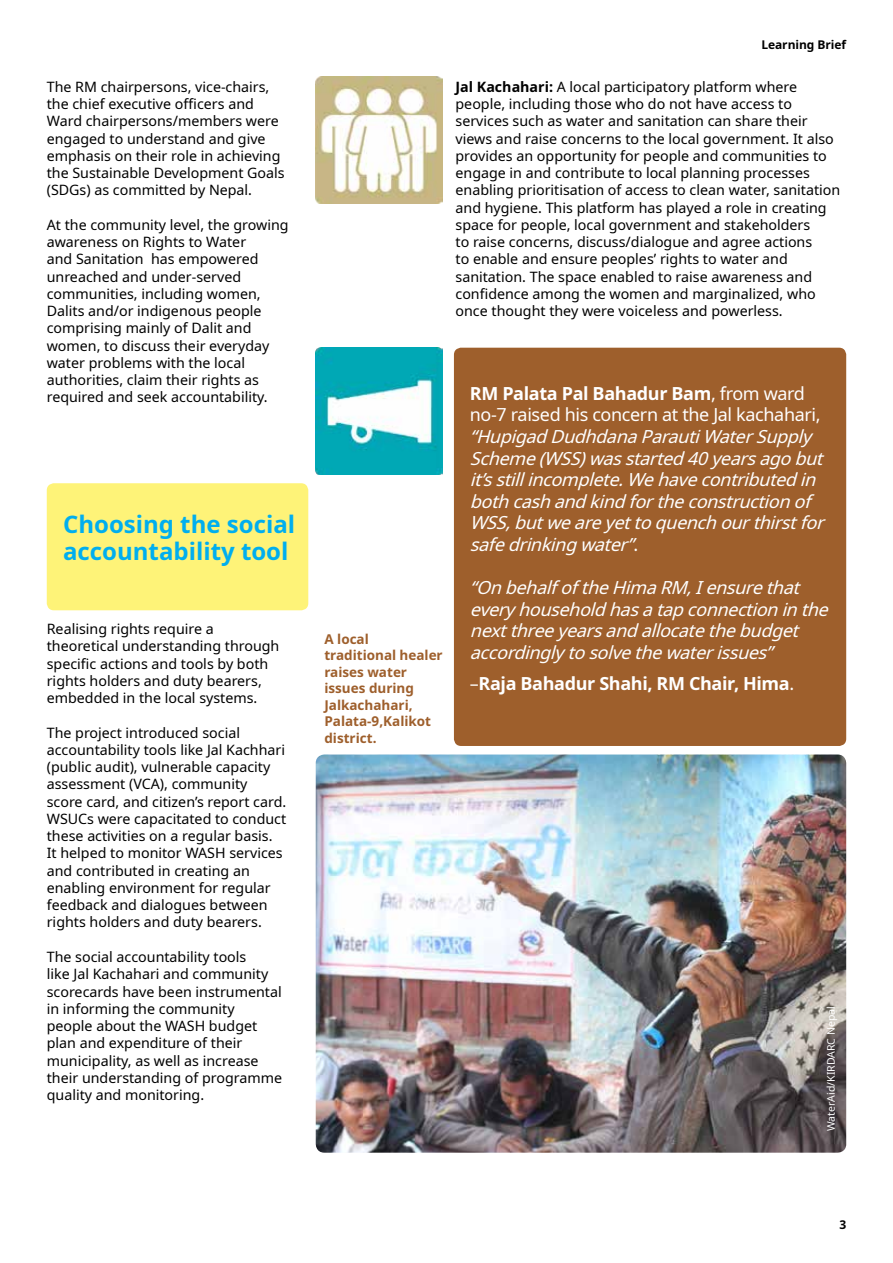
<style>
.page{position:relative;width:893px;height:1263px;background:#fff}
.page>*{position:absolute;margin:0;border:0;box-sizing:border-box;transform-origin:0 0}
.t1{font:700 24px/27px "Noto Sans";color:#00aeef}
.t2{font:italic 18px/21.6px "Noto Sans";color:#fff}
.t3{font:18px/21.6px "Noto Sans";letter-spacing:-.02em;color:#fff}
.t4{font:700 18px "Noto Sans";letter-spacing:-.02em;color:#fff}
.t5{font:14.25px/17.2px "Noto Sans";color:#000}
.t6{font:700 13.5px/16.5px "Noto Sans";color:#9e5f2c}
.t7{font:700 12px "Noto Sans";letter-spacing:-.005em;color:#000}
.t8{font:10.5px "Noto Sans";color:#fff}
.s1{font-weight:700}
.s2{font-style:normal}
.s3{font-weight:400}
</style>
<div class="page">
<img style="left:316px;top:348px;width:127px;height:127px">
<img style="left:316px;top:77px;width:127px;height:127px">
<img style="left:316px;top:754px;width:530px;height:399px">
<div style="left:454px;top:348px;width:392px;height:398px;background:#9e5f2c;border-radius:7px"></div>
<div style="left:47px;top:483px;width:261px;height:127px;background:#fef378;border-radius:7px"></div>
<p class="t5" style="left:47px;top:78px;width:239px">The RM chairpersons, vice-chairs, the chief executive officers and Ward chairpersons/members were engaged to understand and give emphasis on their role in achieving the Sustainable Development Goals (SDGs) as committed by Nepal.</p>
<p class="t5" style="left:47px;top:216px;width:243px">At the community level, the growing awareness on Rights to Water<br>and Sanitation has empowered unreached and under-served communities, including women,<br>Dalits and/or indigenous people comprising mainly of Dalit and women, to discuss their everyday water problems with the local authorities, claim their rights as required and seek accountability.</p>
<h1 class="t1" style="left:63px;top:511px;width:234px">Choosing the social accountability tool</h1>
<p class="t5" style="left:47px;top:621px;width:234px">Realising rights require a theoretical understanding through specific actions and tools by both rights holders and duty bearers, embedded in the local systems.</p>
<p class="t5" style="left:47px;top:724px;width:241px">The project introduced social accountability tools like Jal Kachhari (public audit), vulnerable capacity assessment (VCA), community score card, and citizen’s report card.<br>WSUCs were capacitated to conduct these activities on a regular basis.<br>It helped to monitor WASH services and contributed in creating an enabling environment for regular feedback and dialogues between rights holders and duty bearers.</p>
<p class="t5" style="left:47px;top:948px;width:237px">The social accountability tools<br>like Jal Kachahari and community scorecards have been instrumental in informing the community people about the WASH budget plan and expenditure of their municipality, as well as increase their understanding of programme quality and monitoring.</p>
<p class="t7" style="left:761px;top:36px;width:86px">Learning Brief</p>
<p class="t5" style="left:455px;top:78px;width:386px"><span class="s1">Jal Kachahari:</span> A local participatory platform where people, including those who do not have access to services such as water and sanitation can share their views and raise concerns to the local government. It also provides an opportunity for people and communities to engage in and contribute to local planning processes enabling prioritisation of access to clean water, sanitation and hygiene. This platform has played a role in creating space for people, local government and stakeholders<br>to raise concerns, discuss/dialogue and agree actions<br>to enable and ensure peoples’ rights to water and sanitation. The space enabled to raise awareness and confidence among the women and marginalized, who once thought they were voiceless and powerless.</p>
<p class="t6" style="left:324px;top:631px;width:120px">A local traditional healer raises water issues during<br>Jalkachahari,<br>Palata-9,Kalikot district.</p>
<p class="t3" style="left:470px;top:383px;width:352px"><span class="s1">RM Palata Pal Bahadur Bam</span>, from ward no-7 raised his concern at the Jal kachahari,</p>
<p class="t2" style="left:470px;top:426px;width:362px">“HupigadDudhdanaParautiWaterSupply Scheme(WSS)wasstarted40yearsagobut it’sstillincomplete.Wehavecontributedin bothcashandkindfortheconstructionof WSS,butweareyettoquenchourthirstfor safedrinkingwater”<span class="s2">.</span></p>
<p class="t2" style="left:470px;top:577px;width:366px">“OnbehalfoftheHimaRM,Iensurethat everyhouseholdhasatapconnectioninthe nextthreeyearsandallocatethebudget accordinglytosolvethewaterissues”</p>
<p class="t4" style="left:470px;top:670px;width:326px"><span class="s3">–</span>Raja Bahadur Shahi, RM Chair, Hima<span class="s3">.</span></p>
<p class="t8" style="left:823px;top:1131px;width:126px;rotate:-90deg">WaterAid/KIRDARC Nepal</p>
<p class="t7" style="left:839px;top:1216px;width:8px">3</p>
</div>
